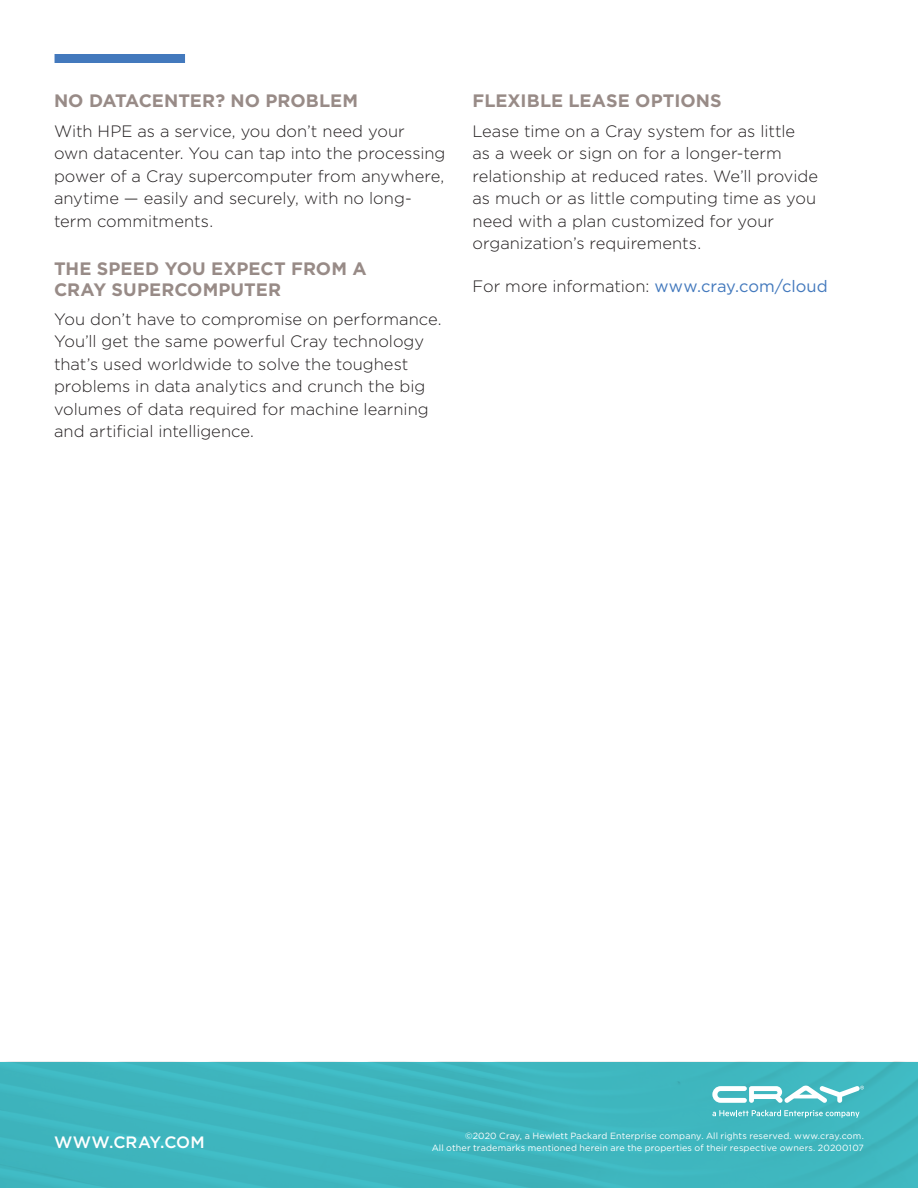
<style>
.page{position:relative;width:918px;height:1188px;background:#fff}
.page>*{position:absolute;margin:0;border:0;box-sizing:border-box;transform-origin:0 0}
.Header_1_-_Gotham_Bo{font:700 18px/21px "Gotham";letter-spacing:.005em;color:#988b87}
.Body_copy_1-_Gotham{font:300 16.5px/22.5px "Gotham";color:#231f20}
.t1{font:500 16.5px "Gotham";letter-spacing:.01em;color:#fff}
.t2{font:9px "Gotham";letter-spacing:.015em;color:#fff}
.s1{font-weight:400;color:#4379bd}
</style>
<div class="page">
<div style="left:0;top:1062px;width:918px;height:126px;background:#3eb6bf"></div>
<svg style="left:712px;top:1110px;width:148px;height:8px"></svg>
<svg style="left:712px;top:1086px;width:152px;height:17px"></svg>
<div style="left:55px;top:54px;width:130px;height:9px;background:#4379bd"></div>
<p class="Header_1_-_Gotham_Bo" style="left:54px;top:90px;width:306px">NO DATACENTER? NO PROBLEM</p>
<p class="Body_copy_1-_Gotham" style="left:54px;top:119px;width:393px">With HPE as a service, you don’t need your<br>own datacenter. You can tap into the processing power of a Cray supercomputer from anywhere, anytime — easily and securely, with no long&shy;term commitments.</p>
<p class="Header_1_-_Gotham_Bo" style="left:54px;top:258px;width:314px">THE SPEED YOU EXPECT FROM A<br>CRAY SUPERCOMPUTER</p>
<p class="Body_copy_1-_Gotham" style="left:54px;top:307px;width:389px">You don’t have to compromise on performance.<br>You’ll get the same powerful Cray technology that’s used worldwide to solve the toughest problems in data analytics and crunch the big volumes of data required for machine learning and artificial intelligence.</p>
<p class="Header_1_-_Gotham_Bo" style="left:472px;top:90px;width:251px">FLEXIBLE LEASE OPTIONS</p>
<p class="Body_copy_1-_Gotham" style="left:472px;top:119px;width:347px">Lease time on a Cray system for as little<br>as a week or sign on for a longer-term relationship at reduced rates. We’ll provide as much or as little computing time as you need with a plan customized for your organization’s requirements.</p>
<p class="Body_copy_1-_Gotham" style="left:472px;top:274px;width:357px">For more information: <span class="s1">www.cray.com/cloud</span></p>
<p class="t1" style="left:54px;top:1131px;width:152px">WWW.CRAY.COM</p>
<p class="t2" style="left:465px;top:1131px;width:400px">©2020 Cray, a Hewlett Packard Enterprise company. All rights reserved. www.cray.com.</p>
<p class="t2" style="left:432px;top:1142px;width:434px">All other trademarks mentioned herein are the properties of their respective owners. 20200107</p>
</div>
